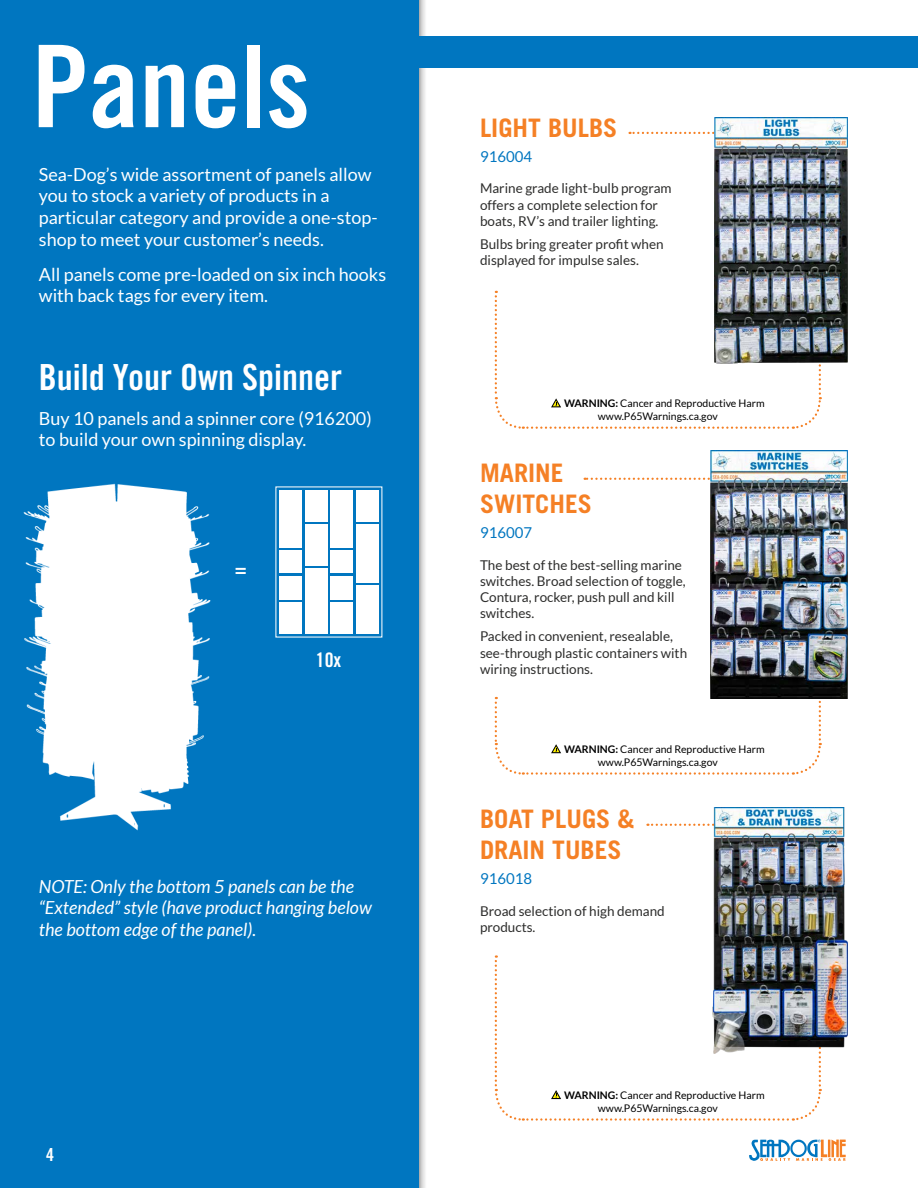
<style>
.page{position:relative;width:918px;height:1188px;background:#fff}
.page>*{position:absolute;margin:0;border:0;box-sizing:border-box;transform-origin:0 0}
.t1{font:114px "Trade Gothic LT Std Bd Cn 20";color:#fff}
.t2{font:36px "Trade Gothic LT Std Bd Cn 20";color:#fff}
.t3{font:700 25.5px/30.6px "Trade Gothic LT Std";color:#f58025}
.t4{font:19.95px "Trade Gothic LT Std Bd Cn 20";color:#fff}
.t5{font:18px/21.6px "Lato";color:#fff}
.t6{font:italic 18px/21.6px "Lato";color:#fff}
.t7{font:18px "Trade Gothic LT Std Bd Cn 20";color:#fff}
.t8{font:15px "Lato";color:#0076c0}
.t9{font:13.5px/16.2px "Lato";color:#2d2d2c}
.t10{font:10.5px/12.6px "Lato";color:#000}
.s1{font-weight:700}
</style>
<div class="page">
<svg style="left:749px;top:1140px;width:97px;height:21px"></svg>
<div style="left:0;top:0;width:428px;height:1188px;background:#000;opacity:.75"></div>
<div style="left:0;top:0;width:418px;height:1188px;background:#0076c0"></div>
<img style="left:23px;top:483px;width:188px;height:348px">
<div style="left:279px;top:490px;width:23px;height:58px;background:#fff"></div>
<div style="left:331px;top:490px;width:22px;height:58px;background:#fff"></div>
<div style="left:305px;top:569px;width:22px;height:65px;background:#fff"></div>
<div style="left:356px;top:585px;width:23px;height:49px;background:#fff"></div>
<div style="left:279px;top:550px;width:23px;height:23px;background:#fff"></div>
<div style="left:331px;top:550px;width:22px;height:23px;background:#fff"></div>
<div style="left:279px;top:576px;width:23px;height:24px;background:#fff"></div>
<div style="left:331px;top:576px;width:22px;height:24px;background:#fff"></div>
<div style="left:305px;top:524px;width:22px;height:42px;background:#fff"></div>
<div style="left:356px;top:524px;width:23px;height:59px;background:#fff"></div>
<div style="left:279px;top:602px;width:23px;height:32px;background:#fff"></div>
<div style="left:331px;top:602px;width:22px;height:32px;background:#fff"></div>
<div style="left:305px;top:490px;width:22px;height:32px;background:#fff"></div>
<div style="left:356px;top:490px;width:23px;height:32px;background:#fff"></div>
<svg style="left:494px;top:477px;width:328px;height:298px"></svg>
<svg style="left:494px;top:131px;width:328px;height:298px"></svg>
<svg style="left:494px;top:823px;width:328px;height:298px"></svg>
<img style="left:714px;top:117px;width:133px;height:247px">
<img style="left:710px;top:451px;width:137px;height:247px">
<img style="left:712px;top:808px;width:135px;height:246px">
<div style="left:388px;top:37px;width:530px;height:31px;background:#0076c0"></div>
<h1 class="t1" style="left:32px;top:17px;width:280px">Panels</h1>
<h3 class="t5" style="left:39px;top:163px;width:340px">Sea-Dog’s wide assortment of panels allow you to stock a variety of products in a particular category and provide a one-stop&shy;shop to meet your customer’s needs.</h3>
<h3 class="t5" style="left:39px;top:263px;width:349px">All panels come pre-loaded on six inch hooks with back tags for every item.</h3>
<h2 class="t2" style="left:39px;top:356px;width:305px">Build Your Own Spinner</h2>
<h3 class="t5" style="left:39px;top:407px;width:334px">Buy 10 panels and a spinner core (916200) to build your own spinning display.</h3>
<h3 class="t4" style="left:235px;top:557px;width:13px">=</h3>
<h3 class="t4" style="left:316px;top:647px;width:27px">10x</h3>
<h3 class="t6" style="left:39px;top:876px;width:334px">NOTE: Only the bottom 5 panels can be the “Extended” style (have product hanging below the bottom edge of the panel).</h3>
<h3 class="t7" style="left:46px;top:1144px;width:9px">4</h3>
<h3 class="t3" style="left:480px;top:112px;width:139px">LIGHT BULBS</h3>
<p class="t8" style="left:480px;top:148px;width:54px">916004</p>
<p class="t9" style="left:480px;top:180px;width:193px">Marine grade light-bulb program offers a complete selection for boats, RV’s and trailer lighting.</p>
<p class="t9" style="left:480px;top:236px;width:185px">Bulbs bring greater profit when displayed for impulse sales.</p>
<p class="t10" style="left:598px;top:397px;width:168px;text-indent:-34px"><span class="s1">WARNING:</span> Cancer and Reproductive Harm www.P65Warnings.ca.gov</p>
<h3 class="t3" style="left:480px;top:458px;width:113px">MARINE<br>SWITCHES</h3>
<p class="t8" style="left:480px;top:524px;width:54px">916007</p>
<p class="t9" style="left:480px;top:557px;width:207px">The best of the best-selling marine switches. Broad selection of toggle,<br>Contura, rocker, push pull and kill switches.</p>
<p class="t9" style="left:480px;top:628px;width:209px">Packed in convenient, resealable, see-through plastic containers with wiring instructions.</p>
<p class="t10" style="left:598px;top:743px;width:168px;text-indent:-34px"><span class="s1">WARNING:</span> Cancer and Reproductive Harm www.P65Warnings.ca.gov</p>
<h3 class="t3" style="left:480px;top:804px;width:156px">BOAT PLUGS &amp;<br>DRAIN TUBES</h3>
<p class="t8" style="left:480px;top:870px;width:54px">916018</p>
<p class="t9" style="left:480px;top:903px;width:186px">Broad selection of high demand products.</p>
<p class="t10" style="left:598px;top:1089px;width:168px;text-indent:-34px"><span class="s1">WARNING:</span> Cancer and Reproductive Harm www.P65Warnings.ca.gov</p>
</div>
